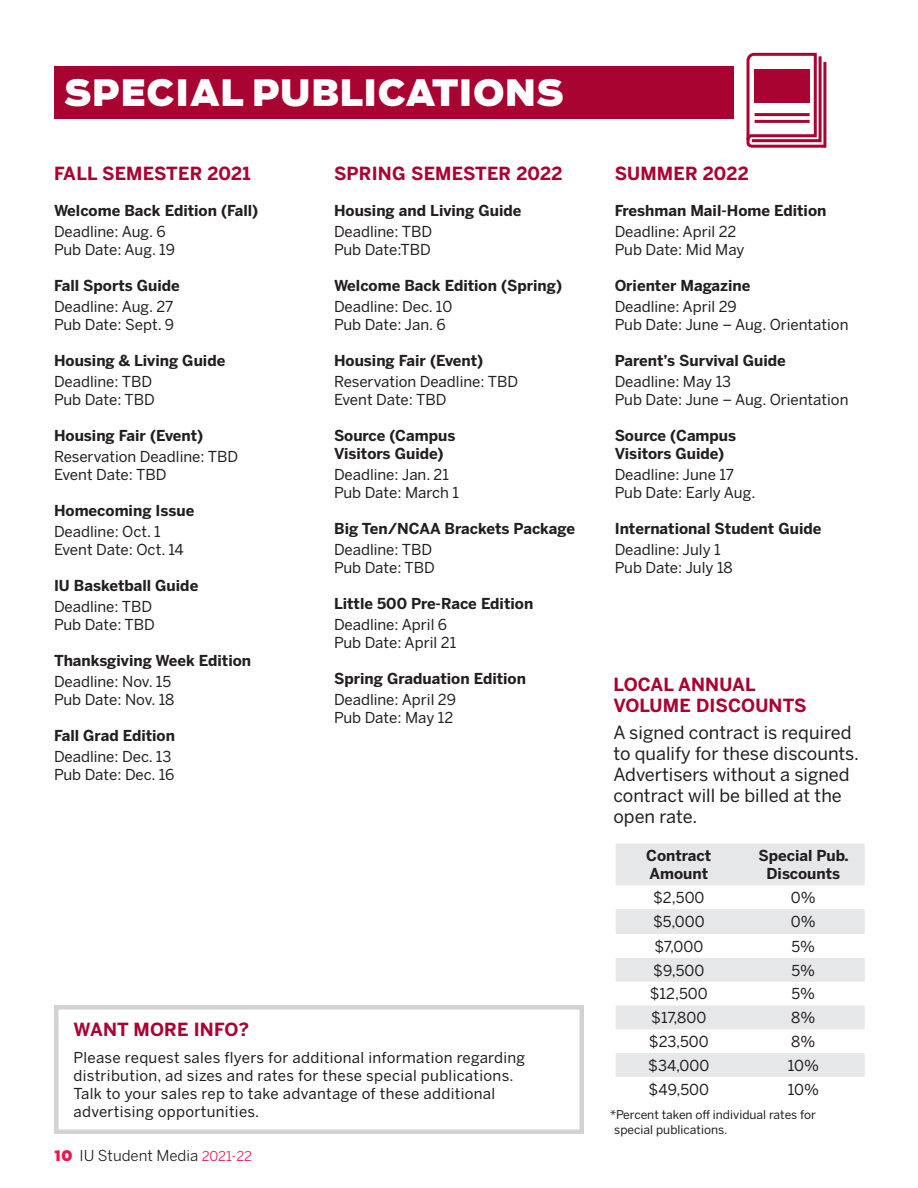
<style>
.page{position:relative;width:918px;height:1188px;background:#fff}
.page>*{position:absolute;margin:0;border:0;box-sizing:border-box;transform-origin:0 0}
.t1{font:900 36px "Boomer";letter-spacing:.025em;color:#fff}
.t2{font:18px/21px "Benton Sans";color:#231f20}
.t3{font:700 18px/21px "Benton Sans";letter-spacing:.01em;color:#a90332}
.t4{font:15px/18px "Benton Sans";color:#231f20}
.t5{font:700 15px/18px "Benton Sans";color:#231f20}
.t6{font:15px/18px "Benton Sans";letter-spacing:.02em;color:#231f20}
.t7{font:15px "Benton Sans";color:#231f20}
.t8{font:12px/15px "Benton Sans";color:#231f20}
.s1{font-family:"Boomer";font-weight:900;color:#ed164b}
.s2{font-size:13.5px;color:#ed164b}
</style>
<div class="page">
<div style="left:54px;top:66px;width:679px;height:53px;background:#a90332"></div>
<svg style="left:746px;top:52px;width:81px;height:96px"></svg>
<hr style="left:823px;top:62px;width:3px;height:85px;background:#a90332">
<div style="left:755px;top:70px;width:55px;height:33px;background:#a90332"></div>
<hr style="left:755px;top:113px;width:55px;height:3px;background:#a90332">
<hr style="left:755px;top:120px;width:55px;height:3px;background:#a90332">
<div style="left:54px;top:1005px;width:530px;height:129px;border:4px solid #d1d2d4"></div>
<svg style="left:616px;top:843px;width:249px;height:234px;fill:#e6e7e9"></svg>
<h1 class="t1" style="left:64px;top:79px;width:501px">SPECIAL PUBLICATIONS</h1>
<p class="t3" style="left:54px;top:164px;width:198px">FALL SEMESTER 2021</p>
<p class="t5" style="left:54px;top:203px;width:206px">Welcome Back Edition (Fall)</p>
<p class="t4" style="left:54px;top:224px;width:123px">Deadline: Aug. 6<br>Pub Date: Aug. 19</p>
<p class="t5" style="left:54px;top:278px;width:127px">Fall Sports Guide</p>
<p class="t4" style="left:54px;top:299px;width:122px">Deadline: Aug. 27<br>Pub Date: Sept. 9</p>
<p class="t5" style="left:54px;top:353px;width:173px">Housing &amp; Living Guide</p>
<p class="t4" style="left:54px;top:374px;width:103px">Deadline: TBD<br>Pub Date: TBD</p>
<p class="t5" style="left:54px;top:428px;width:151px">Housing Fair (Event)</p>
<p class="t4" style="left:54px;top:449px;width:186px">Reservation Deadline: TBD<br>Event Date: TBD</p>
<p class="t5" style="left:54px;top:503px;width:142px">Homecoming Issue</p>
<p class="t4" style="left:54px;top:524px;width:131px">Deadline: Oct. 1<br>Event Date: Oct. 14</p>
<p class="t5" style="left:54px;top:578px;width:146px">IU Basketball Guide</p>
<p class="t4" style="left:54px;top:599px;width:103px">Deadline: TBD<br>Pub Date: TBD</p>
<p class="t5" style="left:54px;top:653px;width:199px">Thanksgiving Week Edition</p>
<p class="t4" style="left:54px;top:674px;width:122px">Deadline: Nov. 15<br>Pub Date: Nov. 18</p>
<p class="t5" style="left:54px;top:728px;width:123px">Fall Grad Edition</p>
<p class="t4" style="left:54px;top:749px;width:122px">Deadline: Dec. 13<br>Pub Date: Dec. 16</p>
<p class="t3" style="left:334px;top:164px;width:230px">SPRING SEMESTER 2022</p>
<p class="t5" style="left:334px;top:203px;width:189px">Housing and Living Guide</p>
<p class="t4" style="left:334px;top:224px;width:100px">Deadline: TBD<br>Pub Date:TBD</p>
<p class="t5" style="left:334px;top:278px;width:230px">Welcome Back Edition (Spring)</p>
<p class="t4" style="left:334px;top:299px;width:120px">Deadline: Dec. 10<br>Pub Date: Jan. 6</p>
<p class="t5" style="left:334px;top:353px;width:151px">Housing Fair (Event)</p>
<p class="t4" style="left:334px;top:374px;width:186px">Reservation Deadline: TBD<br>Event Date: TBD</p>
<p class="t5" style="left:334px;top:428px;width:123px">Source (Campus<br>Visitors Guide)</p>
<p class="t4" style="left:334px;top:467px;width:127px">Deadline: Jan. 21<br>Pub Date: March 1</p>
<p class="t5" style="left:334px;top:521px;width:243px">Big Ten/NCAA Brackets Package</p>
<p class="t4" style="left:334px;top:542px;width:103px">Deadline: TBD<br>Pub Date: TBD</p>
<p class="t5" style="left:334px;top:596px;width:201px">Little 500 Pre-Race Edition</p>
<p class="t4" style="left:334px;top:617px;width:124px">Deadline: April 6<br>Pub Date: April 21</p>
<p class="t5" style="left:334px;top:671px;width:193px">Spring Graduation Edition</p>
<p class="t4" style="left:334px;top:692px;width:124px">Deadline: April 29<br>Pub Date: May 12</p>
<p class="t3" style="left:74px;top:1020px;width:177px">WANT MORE INFO?</p>
<p class="t6" style="left:74px;top:1050px;width:453px">Please request sales flyers for additional information regarding distribution, ad sizes and rates for these special publications.<br>Talk to your sales rep to take advantage of these additional advertising opportunities.</p>
<p class="t7" style="left:54px;top:1147px;width:199px"><span class="s1">10</span> IU Student Media <span class="s2">2021-22</span></p>
<p class="t3" style="left:615px;top:164px;width:136px">SUMMER 2022</p>
<p class="t5" style="left:615px;top:203px;width:213px">Freshman Mail-Home Edition</p>
<p class="t4" style="left:615px;top:224px;width:131px">Deadline: April 22<br>Pub Date: Mid May</p>
<p class="t5" style="left:615px;top:278px;width:137px">Orienter Magazine</p>
<p class="t4" style="left:615px;top:299px;width:235px">Deadline: April 29<br>Pub Date: June – Aug. Orientation</p>
<p class="t5" style="left:615px;top:353px;width:173px">Parent’s Survival Guide</p>
<p class="t4" style="left:615px;top:374px;width:235px">Deadline: May 13<br>Pub Date: June – Aug. Orientation</p>
<p class="t5" style="left:615px;top:428px;width:123px">Source (Campus<br>Visitors Guide)</p>
<p class="t4" style="left:615px;top:467px;width:142px">Deadline: June 17<br>Pub Date: Early Aug.</p>
<p class="t5" style="left:615px;top:521px;width:208px">International Student Guide</p>
<p class="t4" style="left:615px;top:542px;width:120px">Deadline: July 1<br>Pub Date: July 18</p>
<p class="t3" style="left:613px;top:676px;width:195px">LOCAL ANNUAL<br>VOLUME DISCOUNTS</p>
<p class="t2" style="left:613px;top:724px;width:247px">A signed contract is required to qualify for these discounts.<br>Advertisers without a signed contract will be billed at the open rate.</p>
<p class="t5" style="left:646px;top:848px;width:67px">Contract<br>Amount</p>
<p class="t5" style="left:758px;top:848px;width:92px;text-align:center">Special Pub.<br>Discounts</p>
<p class="t4" style="left:653px;top:890px;width:53px">$2,500</p>
<p class="t4" style="left:791px;top:890px;width:26px">0%</p>
<p class="t4" style="left:653px;top:914px;width:53px">$5,000</p>
<p class="t4" style="left:791px;top:914px;width:26px">0%</p>
<p class="t4" style="left:654px;top:939px;width:50px">$7,000</p>
<p class="t4" style="left:792px;top:939px;width:25px">5%</p>
<p class="t4" style="left:653px;top:963px;width:53px">$9,500</p>
<p class="t4" style="left:792px;top:963px;width:25px">5%</p>
<p class="t4" style="left:650px;top:986px;width:59px">$12,500</p>
<p class="t4" style="left:792px;top:986px;width:25px">5%</p>
<p class="t4" style="left:651px;top:1010px;width:57px">$17,800</p>
<p class="t4" style="left:791px;top:1010px;width:26px">8%</p>
<p class="t4" style="left:649px;top:1034px;width:61px">$23,500</p>
<p class="t4" style="left:791px;top:1034px;width:26px">8%</p>
<p class="t4" style="left:648px;top:1058px;width:63px">$34,000</p>
<p class="t4" style="left:788px;top:1058px;width:33px">10%</p>
<p class="t4" style="left:649px;top:1082px;width:62px">$49,500</p>
<p class="t4" style="left:788px;top:1082px;width:33px">10%</p>
<p class="t8" style="left:614px;top:1108px;width:203px;text-indent:-4px">*Percent taken off individual rates for special publications.</p>
</div>
